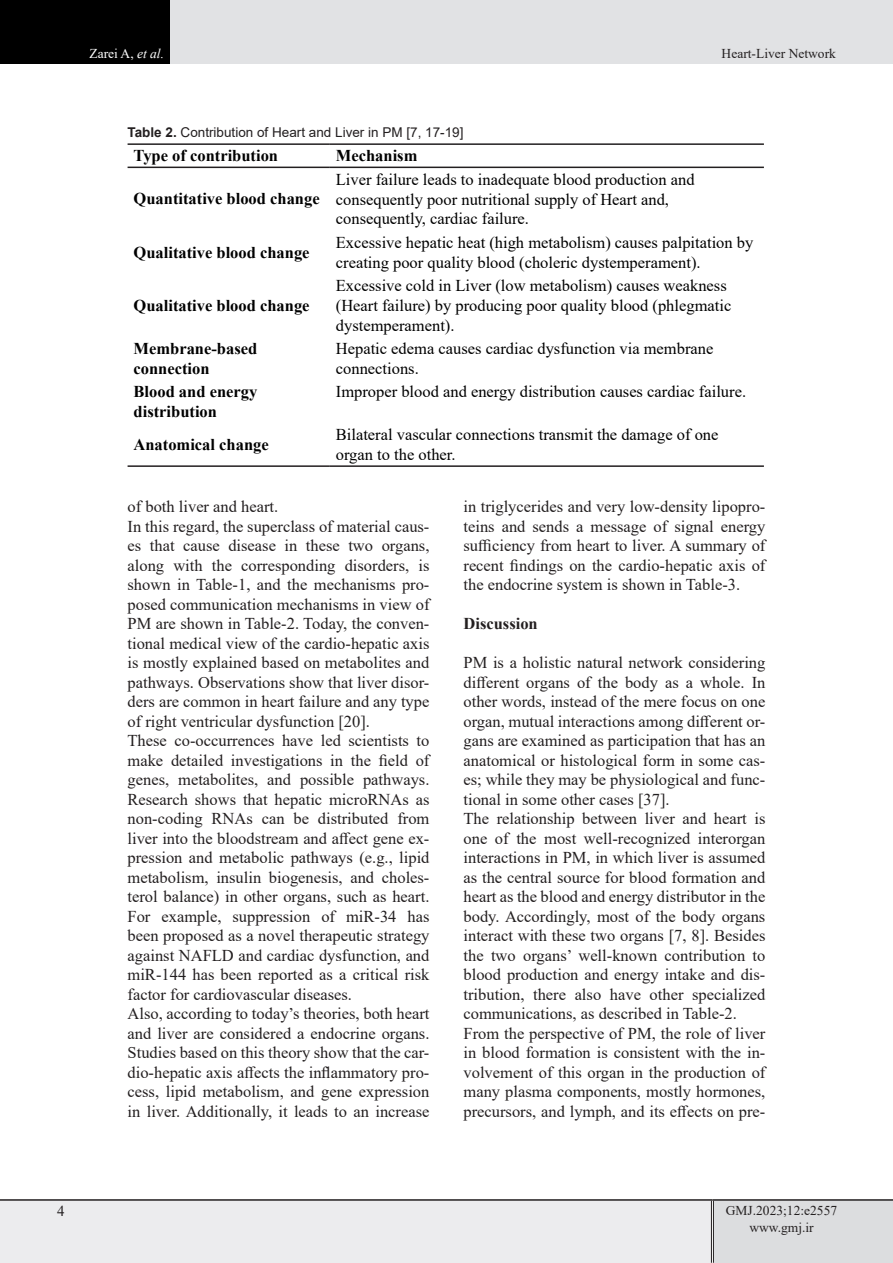
<style>
.page{position:relative;width:893px;height:1263px;background:#fff}
.page>*{position:absolute;margin:0;border:0;box-sizing:border-box;transform-origin:0 0}
.List_Paragraph{font:16.5px/19.5px "Times New Roman";color:#231f20;text-align:justify}
.t1{font:16.5px/19.8px "Times New Roman";color:#000}
.t2{font:700 16.5px/19.8px "Times New Roman";color:#000}
.List_Paragraph-2{font:700 16.5px "Times New Roman";color:#231f20}
.t3{font:15px "Times New Roman";color:#231f20}
.t4{font:13.5px "Arial";color:#231f20}
.lllllllllllllll{font:13.5px "Times New Roman";color:#231f20}
.t5{font:13.5px "Times New Roman";color:#fff}
.s1{font-style:italic}
.s2{font-weight:700}
</style>
<div class="page">
<div style="left:0;top:1200px;width:712px;height:63px;background:#ececee"></div>
<div style="left:712px;top:1200px;width:181px;height:63px;background:#dcdddf"></div>
<hr style="left:711px;top:1201px;width:3px;height:62px;background:#fff">
<hr style="left:711px;top:1201px;width:1px;height:62px;background:#231f20">
<hr style="left:713px;top:1201px;width:1px;height:62px;background:#231f20">
<hr style="left:0;top:1199px;width:712px;height:2px;background:#231f20">
<hr style="left:712px;top:1199px;width:181px;height:2px;background:#231f20">
<div style="left:0;top:0;width:170px;height:64px;background:#000"></div>
<div style="left:170px;top:0;width:723px;height:64px;background:#e1e2e4"></div>
<svg style="left:128px;top:166px;width:636px;height:1px"></svg>
<hr style="left:128px;top:143px;width:202px;height:2px;background:#231f20">
<hr style="left:330px;top:143px;width:434px;height:2px;background:#231f20">
<hr style="left:128px;top:167px;width:202px;height:1px;background:#231f20">
<hr style="left:330px;top:167px;width:434px;height:1px;background:#231f20">
<hr style="left:128px;top:465px;width:202px;height:2px;background:#231f20">
<hr style="left:330px;top:465px;width:434px;height:2px;background:#231f20">
<p class="t5" style="left:89px;top:44px;width:76px">Zarei A, <span class="s1">et al.</span></p>
<p class="lllllllllllllll" style="left:722px;top:44px;width:116px">Heart-Liver Network</p>
<p class="t4" style="left:128px;top:123px;width:337px"><span class="s2">Table 2.</span> Contribution of Heart and Liver in PM [7, 17-19]</p>
<p class="t2" style="left:134px;top:145px;width:146px">Type of contribution</p>
<p class="t2" style="left:336px;top:145px;width:83px">Mechanism</p>
<p class="t2" style="left:134px;top:189px;width:188px">Quantitative blood change</p>
<p class="t1" style="left:336px;top:169px;width:360px">Liver failure leads to inadequate blood production and consequently poor nutritional supply of Heart and, consequently, cardiac failure.</p>
<p class="t2" style="left:134px;top:242px;width:178px">Qualitative blood change</p>
<p class="t1" style="left:336px;top:232px;width:419px">Excessive hepatic heat (high metabolism) causes palpitation by creating poor quality blood (choleric dystemperament).</p>
<p class="t2" style="left:134px;top:295px;width:178px">Qualitative blood change</p>
<p class="t1" style="left:336px;top:275px;width:397px">Excessive cold in Liver (low metabolism) causes weakness (Heart failure) by producing poor quality blood (phlegmatic dystemperament).</p>
<p class="t2" style="left:134px;top:338px;width:125px">Membrane-based connection</p>
<p class="t1" style="left:336px;top:338px;width:379px">Hepatic edema causes cardiac dysfunction via membrane connections.</p>
<p class="t2" style="left:134px;top:381px;width:125px">Blood and energy distribution</p>
<p class="t1" style="left:336px;top:381px;width:412px">Improper blood and energy distribution causes cardiac failure.</p>
<p class="t2" style="left:134px;top:434px;width:137px">Anatomical change</p>
<p class="t1" style="left:336px;top:424px;width:384px">Bilateral vascular connections transmit the damage of one organ to the other.</p>
<p class="List_Paragraph" style="left:128px;top:496px;width:152px">of both liver and heart.</p>
<p class="List_Paragraph" style="left:128px;top:516px;width:303px">In this regard, the superclass of material caus&shy;es that cause disease in these two organs, along with the corresponding disorders, is shown in Table-1, and the mechanisms pro&shy;posed communication mechanisms in view of PM are shown in Table-2. Today, the conven&shy;tional medical view of the cardio-hepatic axis is mostly explained based on metabolites and pathways. Observations show that liver disor&shy;ders are common in heart failure and any type of right ventricular dysfunction [20].</p>
<p class="List_Paragraph" style="left:128px;top:730px;width:303px">These co-occurrences have led scientists to make detailed investigations in the field of genes, metabolites, and possible pathways.<br>Research shows that hepatic microRNAs as non-coding RNAs can be distributed from liver into the bloodstream and affect gene ex&shy;pression and metabolic pathways (e.g., lipid metabolism, insulin biogenesis, and choles&shy;terol balance) in other organs, such as heart.<br>For example, suppression of miR-34 has been proposed as a novel therapeutic strategy against NAFLD and cardiac dysfunction, and miR-144 has been reported as a critical risk factor for cardiovascular diseases.</p>
<p class="List_Paragraph" style="left:128px;top:1003px;width:303px">Also, according to today’s theories, both heart and liver are considered a endocrine organs.<br>Studies based on this theory show that the car&shy;dio-hepatic axis affects the inflammatory pro&shy;cess, lipid metabolism, and gene expression in liver. Additionally, it leads to an increase</p>
<p class="List_Paragraph" style="left:463px;top:496px;width:303px">in triglycerides and very low-density lipopro&shy;teins and sends a message of signal energy sufficiency from heart to liver. A summary of recent findings on the cardio-hepatic axis of the endocrine system is shown in Table-3.</p>
<p class="List_Paragraph-2" style="left:463px;top:612px;width:76px">Discussion</p>
<p class="List_Paragraph" style="left:463px;top:652px;width:303px">PM is a holistic natural network considering different organs of the body as a whole. In other words, instead of the mere focus on one organ, mutual interactions among different or&shy;gans are examined as participation that has an anatomical or histological form in some cas&shy;es; while they may be physiological and func&shy;tional in some other cases [37].</p>
<p class="List_Paragraph" style="left:463px;top:808px;width:303px">The relationship between liver and heart is one of the most well-recognized interorgan interactions in PM, in which liver is assumed as the central source for blood formation and heart as the blood and energy distributor in the body. Accordingly, most of the body organs interact with these two organs [7, 8]. Besides the two organs’ well-known contribution to blood production and energy intake and dis&shy;tribution, there also have other specialized communications, as described in Table-2.</p>
<p class="List_Paragraph" style="left:463px;top:1023px;width:303px">From the perspective of PM, the role of liver in blood formation is consistent with the in&shy;volvement of this organ in the production of many plasma components, mostly hormones, precursors, and lymph, and its effects on pre-</p>
<p class="t3" style="left:57px;top:1201px;width:9px">4</p>
<p class="lllllllllllllll" style="left:726px;top:1201px;width:113px">GMJ.2023;12:e2557</p>
<p class="lllllllllllllll" style="left:749px;top:1217px;width:66px">www.gmj.ir</p>
</div>
